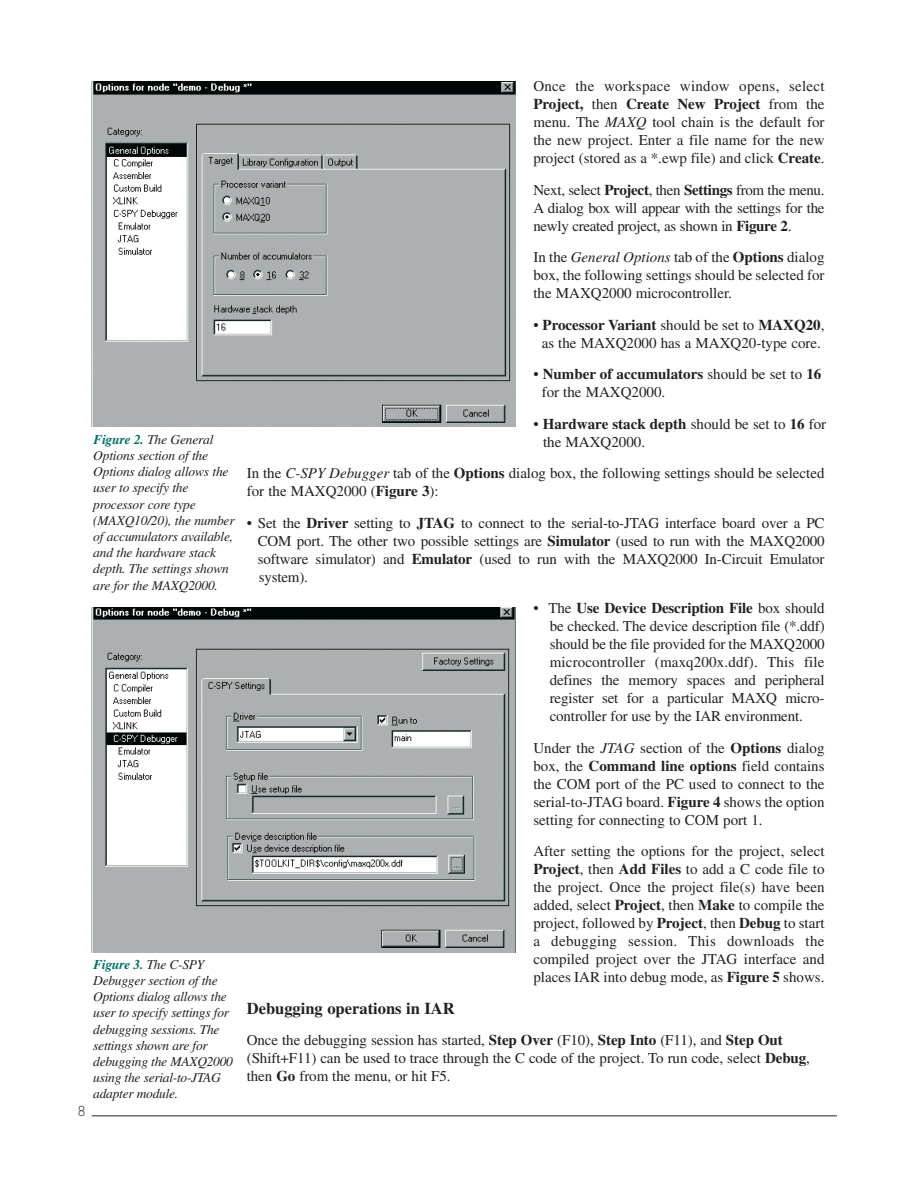
<style>
.page{position:relative;width:918px;height:1188px;background:#fff}
.page>*{position:absolute;margin:0;border:0;box-sizing:border-box;transform-origin:0 0}
.t1{font:700 16.5px "Times";color:#231f20}
.t2{font:15px/18px "Times";color:#231f20;text-align:justify}
.t3{font:italic 13.5px/16.2px "Times";letter-spacing:-.015em;color:#231f20}
.t4{font:300 13.5px "Futura";color:#231f20}
.s1{font-weight:700;color:#006c67}
.s2{font-weight:700}
.s3{font-style:italic}
</style>
<div class="page">
<hr style="left:92px;top:1115px;width:745px;height:1px;background:#231f20">
<img style="left:92px;top:81px;width:423px;height:345px">
<img style="left:92px;top:608px;width:423px;height:344px">
<p class="t3" style="left:93px;top:432px;width:143px"><span class="s1">Figure 2.</span> The General<br>Options section of the<br>Options dialog allows the user to specify the processor core type (MAXQ10/20), the number of accumulators available, and the hardware stack depth. The settings shown are for the MAXQ2000.</p>
<p class="t4" style="left:77px;top:1105px;width:10px">8</p>
<p class="t3" style="left:93px;top:957px;width:141px"><span class="s1">Figure 3.</span> The C-SPY<br>Debugger section of the<br>Options dialog allows the user to specify settings for debugging sessions. The settings shown are for debugging the MAXQ2000 using the serial-to-JTAG adapter module.</p>
<p class="t2" style="left:533px;top:79px;width:293px">Once the workspace window opens, select <span class="s2">Project,</span> then <span class="s2">Create New Project</span> from the menu. The <span class="s3">MAXQ</span> tool chain is the default for the new project. Enter a file name for the new project (stored as a *.ewp file) and click <span class="s2">Create</span>.</p>
<p class="t2" style="left:533px;top:182px;width:293px">Next, select <span class="s2">Project</span>, then <span class="s2">Settings</span> from the menu.<br>A dialog box will appear with the settings for the newly created project, as shown in <span class="s2">Figure 2</span>.</p>
<p class="t2" style="left:533px;top:250px;width:293px">In the <span class="s3">General Options</span> tab of the <span class="s2">Options</span> dialog box, the following settings should be selected for the MAXQ2000 microcontroller.</p>
<p class="t2" style="left:533px;top:317px;width:293px;text-align:center">• <span class="s2">Processor Variant</span> should be set to <span class="s2">MAXQ20</span>, as the MAXQ2000 has a MAXQ20-type core.</p>
<p class="t2" style="left:542px;top:367px;width:281px;text-indent:-8px">• <span class="s2">Number of accumulators</span> should be set to <span class="s2">16 </span>for the MAXQ2000.</p>
<p class="t2" style="left:543px;top:416px;width:285px;text-indent:-10px">• <span class="s2">Hardware stack depth</span> should be set to <span class="s2">16</span> for the MAXQ2000.</p>
<p class="t2" style="left:247px;top:466px;width:579px">In the <span class="s3">C-SPY Debugger</span> tab of the <span class="s2">Options</span> dialog box, the following settings should be selected for the MAXQ2000 (<span class="s2">Figure 3</span>):</p>
<p class="t2" style="left:258px;top:515px;width:568px;text-indent:-11px">• Set the <span class="s2">Driver</span> setting to <span class="s2">JTAG</span> to connect to the serial-to-JTAG interface board over a PC COM port. The other two possible settings are <span class="s2">Simulator</span> (used to run with the MAXQ2000 software simulator) and <span class="s2">Emulator</span> (used to run with the MAXQ2000 In-Circuit Emulator system).</p>
<p class="t2" style="left:550px;top:601px;width:276px;text-indent:-16px">• The <span class="s2">Use Device Description File</span> box should be checked. The device description file (*.ddf) should be the file provided for the MAXQ2000 microcontroller (maxq200x.ddf). This file defines the memory spaces and peripheral register set for a particular MAXQ micro&shy;controller for use by the IAR environment.</p>
<p class="t2" style="left:533px;top:740px;width:293px">Under the <span class="s3">JTAG</span> section of the <span class="s2">Options</span> dialog box, the <span class="s2">Command line options</span> field contains the COM port of the PC used to connect to the serial-to-JTAG board. <span class="s2">Figure 4</span> shows the option setting for connecting to COM port 1.</p>
<p class="t2" style="left:533px;top:844px;width:293px">After setting the options for the project, select <span class="s2">Project</span>, then <span class="s2">Add Files</span> to add a C code file to the project. Once the project file(s) have been added, select <span class="s2">Project</span>, then <span class="s2">Make</span> to compile the project, followed by <span class="s2">Project</span>, then <span class="s2">Debug</span> to start a debugging session. This downloads the compiled project over the JTAG interface and places IAR into debug mode, as <span class="s2">Figure 5</span> shows.</p>
<p class="t1" style="left:247px;top:1002px;width:209px">Debugging operations in IAR</p>
<p class="t2" style="left:247px;top:1033px;width:565px;text-align:left">Once the debugging session has started, <span class="s2">Step Over</span> (F10), <span class="s2">Step Into</span> (F11), and <span class="s2">Step Out </span>(Shift+F11) can be used to trace through the C code of the project. To run code, select <span class="s2">Debug</span>, then <span class="s2">Go</span> from the menu, or hit F5.</p>
</div>
